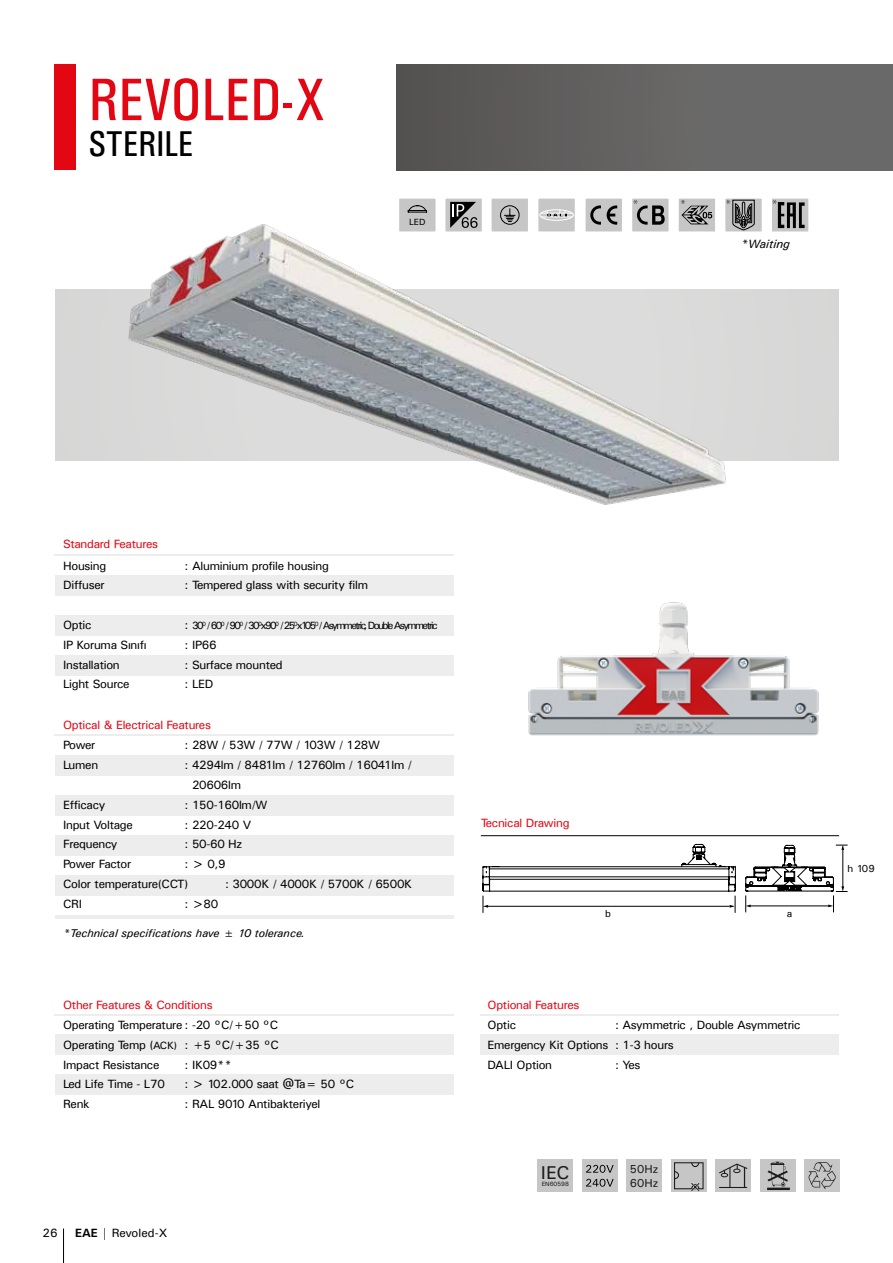
<style>
.page{position:relative;width:893px;height:1263px;background:#fff}
.page>*{position:absolute;margin:0;border:0;box-sizing:border-box;transform-origin:0 0}
.t1{font:60px "Univers Condensed";color:#e30613}
.t2{font:36px "Univers Condensed";color:#000}
.t3{font:18.6px "Univers";color:#1c1c1c}
.t4{font:12px/19.8px "Univers";letter-spacing:-.025em;color:#000}
.t5{font:12px "Univers";letter-spacing:-.025em;color:#e30613}
.t6{font:12px "Univers";color:#000}
.t7{font:12px "Univers";letter-spacing:-.045em;color:#000}
.t8{font:italic 12px "Univers";color:#000}
.t9{font:11.55px/14px "Univers";color:#1c1c1c}
.t10{font:italic 11.25px "Univers";color:#000}
.t11{font:10.5px "Univers";letter-spacing:-.15em;color:#000}
.t12{font:10.2px "Univers";color:#000}
.t13{font:9px "Univers";color:#000}
.t14{font:6.15px "Univers";color:#1c1c1c}
.s1{font-size:12px}
.s2{font-size:10.5px}
.s3{font-weight:700}
</style>
<div class="page">
<hr style="left:63px;top:1228px;width:1px;height:35px;background:#000">
<div style="left:396px;top:65px;width:497px;height:105px;background:linear-gradient(to right,#575553,#706f6f)"></div>
<div style="left:55px;top:289px;width:784px;height:172px;background:#d8d8d7"></div>
<div style="left:55px;top:65px;width:21px;height:105px;background:#e30613"></div>
<img style="left:128px;top:224px;width:598px;height:281px">
<div style="left:55px;top:575px;width:399px;height:20px;background:#ededed"></div>
<div style="left:55px;top:615px;width:399px;height:20px;background:#ededed"></div>
<div style="left:55px;top:655px;width:399px;height:20px;background:#ededed"></div>
<div style="left:55px;top:755px;width:399px;height:20px;background:#ededed"></div>
<div style="left:55px;top:795px;width:399px;height:20px;background:#ededed"></div>
<div style="left:55px;top:835px;width:399px;height:20px;background:#ededed"></div>
<div style="left:55px;top:875px;width:399px;height:20px;background:#ededed"></div>
<div style="left:55px;top:1035px;width:399px;height:20px;background:#ededed"></div>
<div style="left:55px;top:1075px;width:399px;height:20px;background:#ededed"></div>
<hr style="left:54px;top:555px;width:400px;height:1px;background:#ededed">
<hr style="left:54px;top:735px;width:400px;height:1px;background:#ededed">
<hr style="left:54px;top:1014px;width:400px;height:1px;background:#ededed">
<div style="left:481px;top:1035px;width:358px;height:20px;background:#ededed"></div>
<hr style="left:481px;top:1014px;width:358px;height:1px;background:#ededed">
<img style="left:528px;top:602px;width:291px;height:134px">
<img style="left:615px;top:657px;width:117px;height:59px">
<svg style="left:662px;top:691px;width:22px;height:7px"></svg>
<div style="left:760px;top:1160px;width:35px;height:32px;background:#c6c6c6"></div>
<div style="left:804px;top:1160px;width:36px;height:32px;background:#c6c6c6"></div>
<svg style="left:808px;top:1162px;width:28px;height:27px"></svg>
<div style="left:582px;top:1160px;width:35px;height:32px;background:#c6c6c6"></div>
<div style="left:627px;top:1160px;width:35px;height:32px;background:#c6c6c6"></div>
<div style="left:715px;top:1160px;width:36px;height:32px;background:#c6c6c6"></div>
<svg style="left:719px;top:1163px;width:29px;height:25px"></svg>
<div style="left:538px;top:1160px;width:35px;height:32px;background:#c6c6c6"></div>
<svg style="left:671px;top:1160px;width:35px;height:32px"></svg>
<svg style="left:674px;top:1162px;width:27px;height:29px"></svg>
<svg style="left:586px;top:1179px;width:28px;height:8px"></svg>
<svg style="left:586px;top:1165px;width:28px;height:8px"></svg>
<svg style="left:767px;top:1161px;width:21px;height:26px"></svg>
<hr style="left:767px;top:1187px;width:23px;height:3px;background:#1c1c1c">
<hr style="left:55px;top:915px;width:399px;height:3px;background:#ededed">
<hr style="left:481px;top:835px;width:358px;height:1px;background:#000">
<svg style="left:482px;top:844px;width:254px;height:69px"></svg>
<svg style="left:745px;top:845px;width:103px;height:67px"></svg>
<div style="left:676px;top:196px;width:42px;height:38px;background:#c6c6c6;border:3px solid #fff"></div>
<div style="left:629px;top:196px;width:43px;height:38px;background:#c6c6c6;border:3px solid #fff"></div>
<div style="left:583px;top:196px;width:42px;height:38px;background:#c6c6c6;border:3px solid #fff"></div>
<svg style="left:590px;top:205px;width:27px;height:20px"></svg>
<div style="left:722px;top:196px;width:43px;height:38px;background:#c6c6c6;border:3px solid #fff"></div>
<div style="left:769px;top:196px;width:42px;height:38px;background:#c6c6c6;border:3px solid #fff"></div>
<div style="left:396px;top:196px;width:42px;height:38px;background:#c6c6c6;border:3px solid #fff"></div>
<svg style="left:408px;top:205px;width:19px;height:8px"></svg>
<div style="left:442px;top:196px;width:43px;height:38px;background:#c6c6c6;border:3px solid #fff"></div>
<div style="left:489px;top:196px;width:42px;height:38px;background:#c6c6c6;border:3px solid #fff"></div>
<svg style="left:500px;top:205px;width:20px;height:20px"></svg>
<svg style="left:450px;top:202px;width:27px;height:26px"></svg>
<div style="left:535px;top:196px;width:43px;height:38px;background:#c6c6c6;border:3px solid #fff"></div>
<div style="left:540px;top:210px;width:33px;height:10px;border:1px solid #fff;border-radius:50%"></div>
<hr style="left:541px;top:213px;width:31px;height:1px;background:#fff">
<hr style="left:541px;top:217px;width:31px;height:1px;background:#fff">
<svg style="left:547px;top:210px;width:19px;height:7px"></svg>
<svg style="left:633px;top:200px;width:32px;height:25px"></svg>
<svg style="left:681px;top:200px;width:31px;height:24px"></svg>
<svg style="left:726px;top:200px;width:29px;height:31px"></svg>
<svg style="left:772px;top:200px;width:33px;height:28px"></svg>
<h1 class="t1" style="left:89px;top:64px;width:238px">REVOLED-X</h1>
<h2 class="t2" style="left:89px;top:123px;width:106px">STERILE</h2>
<p class="t13" style="left:409px;top:216px;width:18px">LED</p>
<p class="t8" style="left:741px;top:236px;width:51px">*Waiting</p>
<p class="t5" style="left:63px;top:536px;width:97px">Standard Features</p>
<p class="t4" style="left:63px;top:555px;width:45px">Housing</p>
<p class="t4" style="left:185px;top:555px;width:146px">: Aluminium profile housing</p>
<p class="t4" style="left:63px;top:575px;width:43px">Diffuser</p>
<p class="t4" style="left:185px;top:575px;width:185px">: Tempered glass with security film</p>
<p class="t4" style="left:63px;top:615px;width:30px">Optic</p>
<p class="t11" style="left:185px;top:619px;width:255px"><span class="s1">:</span> 30<sup>0</sup> /60<sup>0</sup> /90<sup>0</sup> /30<sup>0</sup>x90<sup>0</sup> /25<sup>0</sup>x105<sup>0</sup> /Asymmetric,Double Asymmetric</p>
<p class="t4" style="left:63px;top:635px;width:85px">IP Koruma Sınıfı</p>
<p class="t4" style="left:185px;top:635px;width:33px">: IP66</p>
<p class="t4" style="left:63px;top:654px;width:58px">Installation</p>
<p class="t4" style="left:185px;top:654px;width:100px">: Surface mounted</p>
<p class="t4" style="left:63px;top:674px;width:68px">Light Source</p>
<p class="t4" style="left:185px;top:674px;width:30px">: LED</p>
<p class="t5" style="left:63px;top:717px;width:149px">Optical &amp; Electrical Features</p>
<p class="t4" style="left:63px;top:735px;width:34px">Power</p>
<p class="t4" style="left:185px;top:735px;width:197px">: 28W / 53W / 77W / 103W / 128W</p>
<p class="t4" style="left:63px;top:755px;width:37px">Lumen</p>
<p class="t4" style="left:192px;top:755px;width:221px;text-indent:-7px">: 4294lm / 8481lm / 12760lm / 16041lm /<br>20606lm</p>
<p class="t4" style="left:63px;top:795px;width:44px">Efficacy</p>
<p class="t4" style="left:185px;top:795px;width:84px">: 150-160lm/W</p>
<p class="t4" style="left:63px;top:814px;width:71px">Input Voltage</p>
<p class="t4" style="left:185px;top:814px;width:68px">: 220-240 V</p>
<p class="t4" style="left:63px;top:834px;width:56px">Frequency</p>
<p class="t4" style="left:185px;top:834px;width:59px">: 50-60 Hz</p>
<p class="t7" style="left:63px;top:857px;width:70px">Power Factor</p>
<p class="t4" style="left:63px;top:854px;width:164px;text-indent:122px">: &gt; 0,9<br>Color temperature(CCT)</p>
<p class="t4" style="left:225px;top:874px;width:189px">: 3000K / 4000K / 5700K / 6500K</p>
<p class="t4" style="left:63px;top:894px;width:20px">CRI</p>
<p class="t4" style="left:185px;top:894px;width:35px">: &gt;80</p>
<p class="t10" style="left:63px;top:926px;width:243px">*Technical specifications have ± 10 tolerance.</p>
<p class="t5" style="left:63px;top:997px;width:151px">Other Features &amp; Conditions</p>
<p class="t4" style="left:63px;top:1015px;width:217px;text-align:justify">Operating Temperature : -20 °C/+50 °C Operating Temp (<span class="s2">ACK)</span> : +5 °C/+35 °C Impact Resistance</p>
<p class="t4" style="left:185px;top:1054px;width:49px">: IK09**</p>
<p class="t4" style="left:63px;top:1074px;width:103px">Led Life Time - L70</p>
<p class="t4" style="left:185px;top:1074px;width:171px">: &gt; 102.000 saat @Ta= 50 °C</p>
<p class="t4" style="left:63px;top:1094px;width:28px">Renk</p>
<p class="t4" style="left:185px;top:1094px;width:137px">: RAL 9010 Antibakteriyel</p>
<p class="t4" style="left:43px;top:1222px;width:17px">26</p>
<p class="t6" style="left:75px;top:1225px;width:94px"><span class="s3">EAE</span> | Revoled-X</p>
<p class="t5" style="left:481px;top:815px;width:90px">Tecnical Drawing</p>
<p class="t12" style="left:605px;top:907px;width:7px">b</p>
<p class="t12" style="left:787px;top:907px;width:7px">a</p>
<p class="t5" style="left:488px;top:997px;width:93px">Optional Features</p>
<p class="t4" style="left:488px;top:1015px;width:30px">Optic</p>
<p class="t4" style="left:488px;top:1015px;width:315px;text-indent:128px">: Asymmetric , Double Asymmetric<br>Emergency Kit Options : 1-3 hours<br>DALI Option</p>
<p class="t4" style="left:615px;top:1054px;width:27px">: Yes</p>
<h3 class="t3" style="left:541px;top:1161px;width:30px">IEC</h3>
<p class="t14" style="left:542px;top:1179px;width:29px">EN60598</p>
<p class="t9" style="left:630px;top:1162px;width:30px">50Hz<br>60Hz</p>
<p class="t12" style="left:847px;top:862px;width:29px">h 109</p>
</div>
